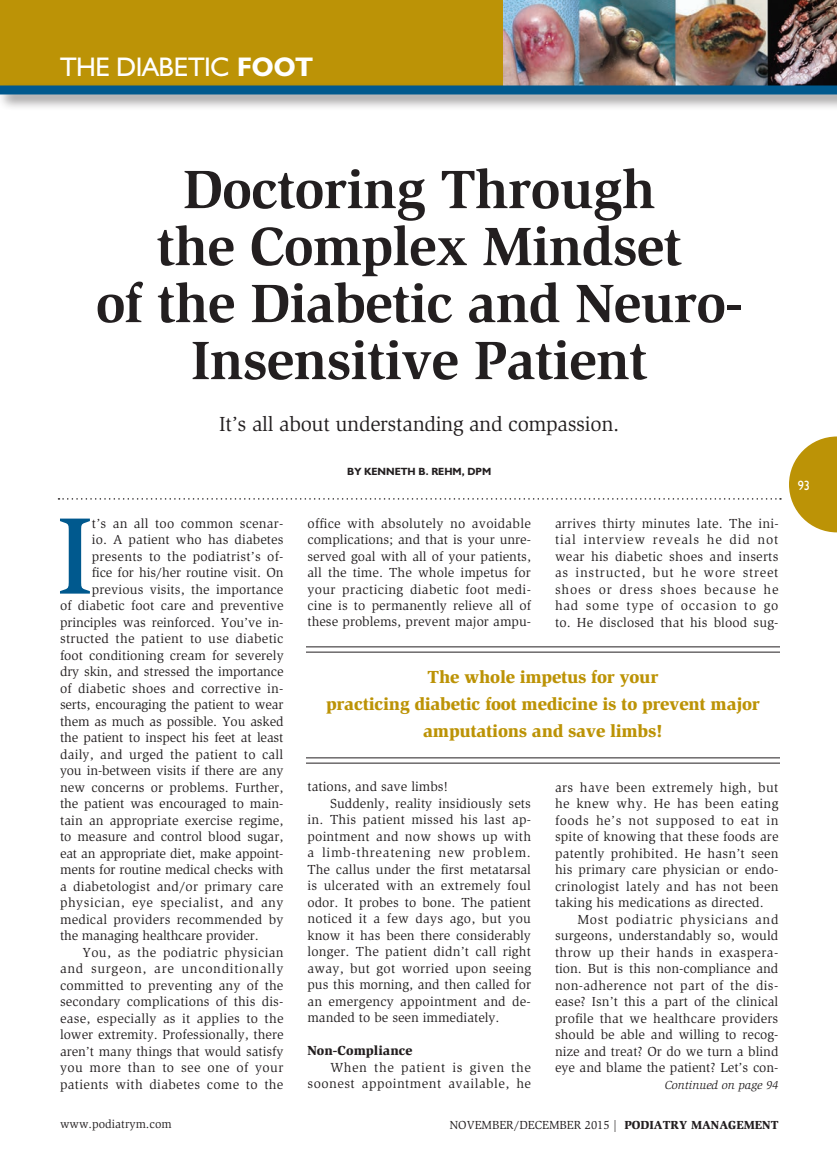
<style>
.page{position:relative;width:837px;height:1161px;background:#fff}
.page>*{position:absolute;margin:0;border:0;box-sizing:border-box;transform-origin:0 0}
.t1{font:500 112.05px "Slimbach";color:#00598e}
.t2{font:700 55.5px/57px "Slimbach";letter-spacing:-.015em;color:#231f20;text-align:center}
.t3{font:27px "Humanist 521 BT";letter-spacing:-.015em;color:#fff}
.t4{font:21px "Slimbach";letter-spacing:-.015em;color:#231f20}
.t5{font:900 18px/27px "Slimbach";letter-spacing:-.015em;color:#bc9306;text-align:center}
.t6{font:13.5px/16.5px "Slimbach";letter-spacing:.01em;color:#231f20;text-align:justify}
.t7{font:13.5px "Slimbach";letter-spacing:-.01em;color:#231f20}
.t8{font:13.5px/16.5px "Slimbach";letter-spacing:.035em;color:#231f20;text-align:right}
.t9{font:13.5px "Slimbach";letter-spacing:.04em;color:#231f20}
.t10{font:13.5px "Slimbach";letter-spacing:.05em;color:#231f20}
.t11{font:13.5px "Slimbach";letter-spacing:.055em;color:#231f20}
.t12{font:13.5px "Slimbach";letter-spacing:.03em;color:#231f20}
.t13{font:900 13.5px "Slimbach";color:#231f20}
.t14{font:13.5px "Humanist 521 BT";color:#fff;scale:.9 1}
.t15{font:12px "Slimbach";color:#231f20}
.t16{font:italic 12px "Slimbach";color:#231f20}
.t17{font:700 10.5px "Humanist 521 BT";color:#231f20}
.s1{font-weight:700}
.s2{font-weight:900}
</style>
<div class="page">
<svg style="left:789px;top:436px;width:48px;height:96px"></svg>
<svg style="left:58px;top:498px;width:723px;height:2px"></svg>
<hr style="left:306px;top:646px;width:474px;height:1px;background:#231f20">
<hr style="left:306px;top:652px;width:474px;height:1px;background:#231f20">
<hr style="left:306px;top:758px;width:474px;height:1px;background:#231f20">
<hr style="left:306px;top:763px;width:474px;height:1px;background:#231f20">
<img style="left:502px;top:0;width:335px;height:82px">
<div style="left:0;top:0;width:502px;height:88px;background:#bc9306"></div>
<div style="left:0;top:82px;width:837px;height:29px;background:#231f20;opacity:.5"></div>
<div style="left:0;top:86px;width:837px;height:8px;background:#00598e"></div>
<h3 class="t3" style="left:60px;top:50px;width:254px">THE DIABETIC <span class="s1">FOOT</span></h3>
<h2 class="t2" style="left:96px;top:161px;width:649px">Doctoring Through<br>the Complex Mindset<br>of the Diabetic and Neuro-<br>Insensitive Patient</h2>
<h3 class="t4" style="left:219px;top:412px;width:402px">It’s all about understanding and compassion.</h3>
<h1 class="t1" style="left:56px;top:489px;width:39px">I</h1>
<p class="t6" style="left:92px;top:515px;width:193px">t’s an all too common scenar-</p>
<p class="t6" style="left:92px;top:531px;width:193px">io. A patient who has diabetes</p>
<p class="t6" style="left:92px;top:548px;width:193px">presents to the podiatrist’s of-</p>
<p class="t7" style="left:92px;top:565px;width:193px">fice for his/her routine visit. On</p>
<p class="t6" style="left:92px;top:581px;width:193px">previous visits, the importance</p>
<p class="t6" style="left:60px;top:597px;width:225px">of diabetic foot care and preventive</p>
<p class="t6" style="left:60px;top:614px;width:225px">principles was reinforced. You’ve in-</p>
<p class="t6" style="left:60px;top:630px;width:225px">structed the patient to use diabetic</p>
<p class="t6" style="left:60px;top:647px;width:225px">foot conditioning cream for severely</p>
<p class="t7" style="left:60px;top:664px;width:225px">dry skin, and stressed the importance</p>
<p class="t6" style="left:60px;top:680px;width:225px">of diabetic shoes and corrective in-</p>
<p class="t7" style="left:60px;top:697px;width:225px">serts, encouraging the patient to wear</p>
<p class="t7" style="left:60px;top:713px;width:225px">them as much as possible. You asked</p>
<p class="t7" style="left:60px;top:730px;width:225px">the patient to inspect his feet at least</p>
<p class="t6" style="left:60px;top:746px;width:225px">daily, and urged the patient to call</p>
<p class="t7" style="left:60px;top:763px;width:225px">you in-between visits if there are any</p>
<p class="t6" style="left:60px;top:779px;width:225px">new concerns or problems. Further,</p>
<p class="t6" style="left:60px;top:795px;width:225px">the patient was encouraged to main-</p>
<p class="t6" style="left:60px;top:812px;width:225px">tain an appropriate exercise regime,</p>
<p class="t6" style="left:60px;top:828px;width:225px">to measure and control blood sugar,</p>
<p class="t7" style="left:60px;top:845px;width:225px">eat an appropriate diet, make appoint-</p>
<p class="t7" style="left:60px;top:862px;width:225px">ments for routine medical checks with</p>
<p class="t6" style="left:60px;top:878px;width:225px">a diabetologist and/or primary care</p>
<p class="t9" style="left:60px;top:895px;width:225px">physician, eye specialist, and any</p>
<p class="t6" style="left:60px;top:911px;width:225px">medical providers recommended by</p>
<p class="t7" style="left:60px;top:928px;width:200px">the managing healthcare provider.</p>
<p class="t6" style="left:83px;top:944px;width:203px">You, as the podiatric physician</p>
<p class="t10" style="left:60px;top:961px;width:225px">and surgeon, are unconditionally</p>
<p class="t6" style="left:60px;top:977px;width:225px">committed to preventing any of the</p>
<p class="t6" style="left:60px;top:993px;width:225px">secondary complications of this dis-</p>
<p class="t6" style="left:60px;top:1010px;width:225px">ease, especially as it applies to the</p>
<p class="t6" style="left:60px;top:1026px;width:225px">lower extremity. Professionally, there</p>
<p class="t6" style="left:60px;top:1043px;width:225px">aren’t many things that would satisfy</p>
<p class="t12" style="left:60px;top:1060px;width:225px">you more than to see one of your</p>
<p class="t6" style="left:60px;top:1076px;width:225px">patients with diabetes come to the</p>
<p class="t17" style="left:347px;top:464px;width:144px">BY KENNETH B. REHM, DPM</p>
<p class="t6" style="left:307px;top:515px;width:225px">office with absolutely no avoidable complications; and that is your unre&shy;served goal with all of your patients, all the time. The whole impetus for your practicing diabetic foot medi&shy;cine is to permanently relieve all of these problems, prevent major ampu-</p>
<p class="t6" style="left:555px;top:515px;width:225px">arrives thirty minutes late. The ini&shy;tial interview reveals he did not wear his diabetic shoes and inserts as instructed, but he wore street shoes or dress shoes because he had some type of occasion to go to. He disclosed that his blood sug-</p>
<h3 class="t5" style="left:326px;top:663px;width:435px">The whole impetus for your<br>practicing diabetic foot medicine is to prevent major amputations and save limbs!</h3>
<p class="t6" style="left:307px;top:779px;width:142px">tations, and save limbs!</p>
<p class="t6" style="left:330px;top:795px;width:202px">Suddenly, reality insidiously sets</p>
<p class="t6" style="left:307px;top:812px;width:225px">in. This patient missed his last ap-</p>
<p class="t6" style="left:307px;top:828px;width:225px">pointment and now shows up with</p>
<p class="t11" style="left:307px;top:845px;width:225px">a limb-threatening new problem.</p>
<p class="t6" style="left:307px;top:861px;width:225px">The callus under the first metatarsal</p>
<p class="t6" style="left:307px;top:878px;width:225px">is ulcerated with an extremely foul</p>
<p class="t6" style="left:307px;top:894px;width:225px">odor. It probes to bone. The patient</p>
<p class="t6" style="left:307px;top:911px;width:225px">noticed it a few days ago, but you</p>
<p class="t6" style="left:307px;top:927px;width:225px">know it has been there considerably</p>
<p class="t6" style="left:307px;top:944px;width:225px">longer. The patient didn’t call right</p>
<p class="t6" style="left:307px;top:960px;width:225px">away, but got worried upon seeing</p>
<p class="t6" style="left:307px;top:977px;width:225px">pus this morning, and then called for</p>
<p class="t6" style="left:307px;top:993px;width:225px">an emergency appointment and de-</p>
<p class="t6" style="left:307px;top:1010px;width:194px">manded to be seen immediately.</p>
<p class="t13" style="left:307px;top:1042px;width:107px">Non-Compliance</p>
<p class="t8" style="left:307px;top:1059px;width:225px">When the patient is given the soonest appointment available, he</p>
<p class="t6" style="left:555px;top:779px;width:225px">ars have been extremely high, but he knew why. He has been eating foods he’s not supposed to eat in spite of knowing that these foods are patently prohibited. He hasn’t seen his primary care physician or endo&shy;crinologist lately and has not been taking his medications as directed.</p>
<p class="t6" style="left:555px;top:911px;width:225px;text-indent:23px">Most podiatric physicians and surgeons, understandably so, would throw up their hands in exaspera&shy;tion. But is this non-compliance and non-adherence not part of the dis&shy;ease? Isn’t this a part of the clinical profile that we healthcare providers should be able and willing to recog&shy;nize and treat? Or do we turn a blind eye and blame the patient? Let’s con-</p>
<p class="t16" style="left:665px;top:1078px;width:115px">Continued on page 94</p>
<p class="t15" style="left:60px;top:1117px;width:113px">www.podiatrym.com</p>
<p class="t15" style="left:449px;top:1118px;width:331px">NOVEMBER/DECEMBER 2015 | <span class="s2">PODIATRY MANAGEMENT</span></p>
<p class="t14" style="left:798px;top:477px;width:15px">93</p>
</div>
